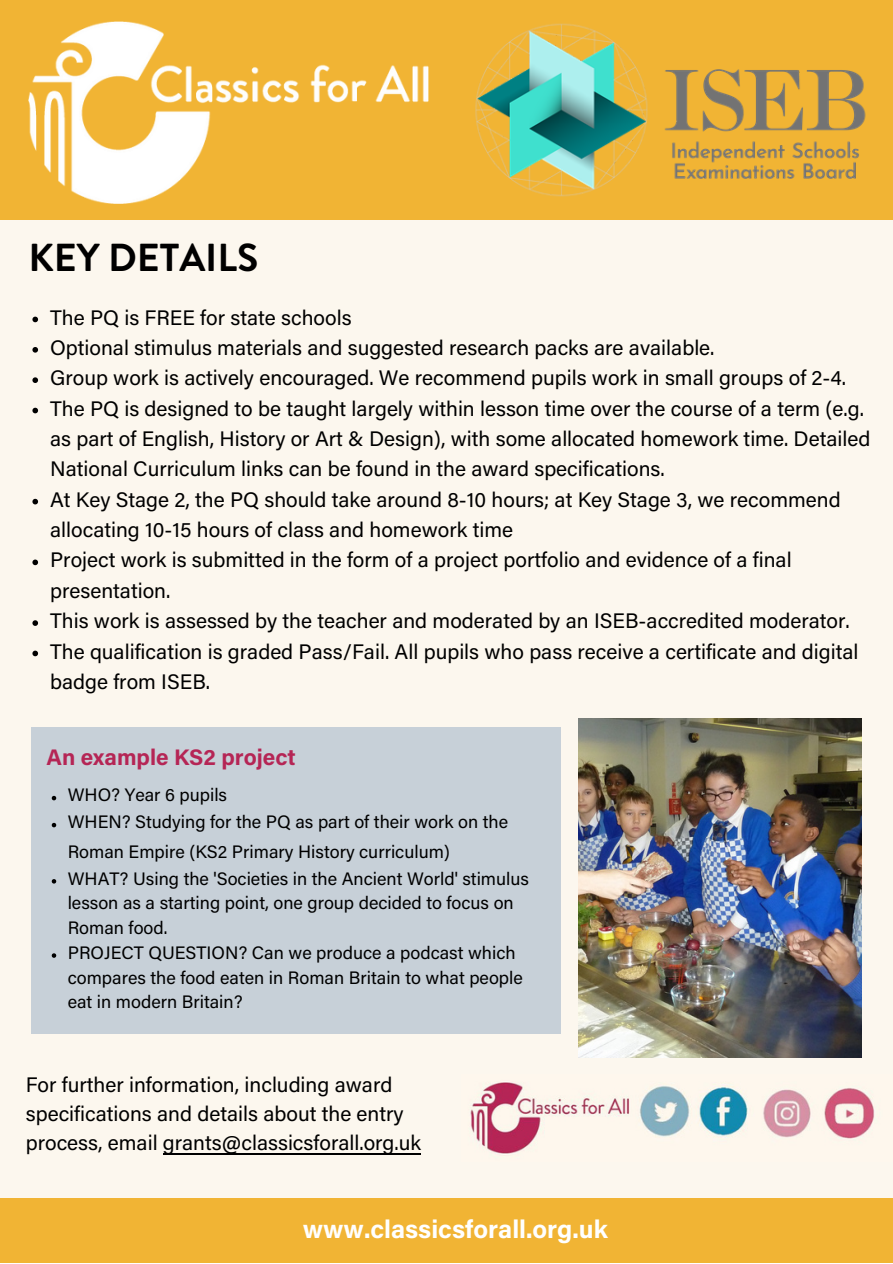
<style>
.page{position:relative;width:893px;height:1264px;background:#fff}
.page>*{position:absolute;margin:0;border:0;box-sizing:border-box;transform-origin:0 0}
.t1{font:700 39px "Brandon Grotesque";color:#000}
.t2{font:700 25.35px "Acumin Pro";color:#fff}
.t3{font:700 22.5px "Acumin Pro";color:#b52555}
.t4{font:21px/30.3px "Acumin Pro";color:#000}
.t5{font:18px/24.8px "Acumin Pro";color:#000}
</style>
<div class="page">
<div style="left:0;top:0;width:892px;height:1262px;background:#fcf7ee"></div>
<div style="left:0;top:0;width:892px;height:220px;background:#f1b434"></div>
<div style="left:0;top:1198px;width:892px;height:64px;background:#f1b434"></div>
<div style="left:32px;top:727px;width:529px;height:306px;background:#c7d0d8"></div>
<img style="left:470px;top:1082px;width:404px;height:72px">
<img style="left:28px;top:21px;width:400px;height:182px">
<img style="left:578px;top:718px;width:283px;height:339px">
<img style="left:475px;top:23px;width:391px;height:174px">
<svg style="left:32px;top:316px;width:6px;height:6px"></svg>
<svg style="left:32px;top:347px;width:6px;height:5px"></svg>
<svg style="left:32px;top:377px;width:6px;height:6px"></svg>
<svg style="left:32px;top:408px;width:6px;height:5px"></svg>
<svg style="left:32px;top:499px;width:6px;height:5px"></svg>
<svg style="left:32px;top:559px;width:6px;height:6px"></svg>
<svg style="left:32px;top:620px;width:6px;height:6px"></svg>
<svg style="left:32px;top:650px;width:6px;height:6px"></svg>
<svg style="left:52px;top:795px;width:4px;height:5px"></svg>
<svg style="left:52px;top:822px;width:4px;height:5px"></svg>
<svg style="left:52px;top:879px;width:4px;height:4px"></svg>
<svg style="left:52px;top:953px;width:4px;height:4px"></svg>
<hr style="left:163px;top:1153px;width:258px;height:1px;background:#000">
<p class="t1" style="left:28px;top:230px;width:231px">KEY DETAILS</p>
<p class="t4" style="left:50px;top:304px;width:303px">The PQ is FREE for state schools</p>
<p class="t4" style="left:50px;top:335px;width:666px">Optional stimulus materials and suggested research packs are available.</p>
<p class="t4" style="left:50px;top:365px;width:797px">Group work is actively encouraged. We recommend pupils work in small groups of 2-4.</p>
<p class="t4" style="left:50px;top:395px;width:821px">The PQ is designed to be taught largely within lesson time over the course of a term (e.g. as part of English, History or Art &amp; Design), with some allocated homework time. Detailed<br>National Curriculum links can be found in the award specifications.</p>
<p class="t4" style="left:50px;top:486px;width:792px">At Key Stage 2, the PQ should take around 8-10 hours; at Key Stage 3, we recommend allocating 10-15 hours of class and homework time</p>
<p class="t4" style="left:50px;top:547px;width:743px">Project work is submitted in the form of a project portfolio and evidence of a final presentation.</p>
<p class="t4" style="left:50px;top:608px;width:801px">This work is assessed by the teacher and moderated by an ISEB-accredited moderator.</p>
<p class="t4" style="left:50px;top:638px;width:809px">The qualification is graded Pass/Fail. All pupils who pass receive a certificate and digital badge from ISEB.</p>
<p class="t3" style="left:47px;top:748px;width:251px">An example KS2 project</p>
<p class="t5" style="left:68px;top:784px;width:161px">WHO? Year 6 pupils</p>
<p class="t5" style="left:68px;top:809px;width:442px;line-height:29.2px">WHEN? Studying for the PQ as part of their work on the<br>Roman Empire (KS2 Primary History curriculum)</p>
<p class="t5" style="left:68px;top:868px;width:463px">WHAT? Using the 'Societies in the Ancient World' stimulus lesson as a starting point, one group decided to focus on<br>Roman food.</p>
<p class="t5" style="left:68px;top:942px;width:456px">PROJECT QUESTION? Can we produce a podcast which compares the food eaten in Roman Britain to what people eat in modern Britain?</p>
<p class="t4" style="left:26px;top:1072px;width:397px;line-height:29.2px">For further information, including award specifications and details about the entry process, email grants@classicsforall.org.uk</p>
<p class="t2" style="left:303px;top:1219px;width:306px">www.classicsforall.org.uk</p>
</div>
